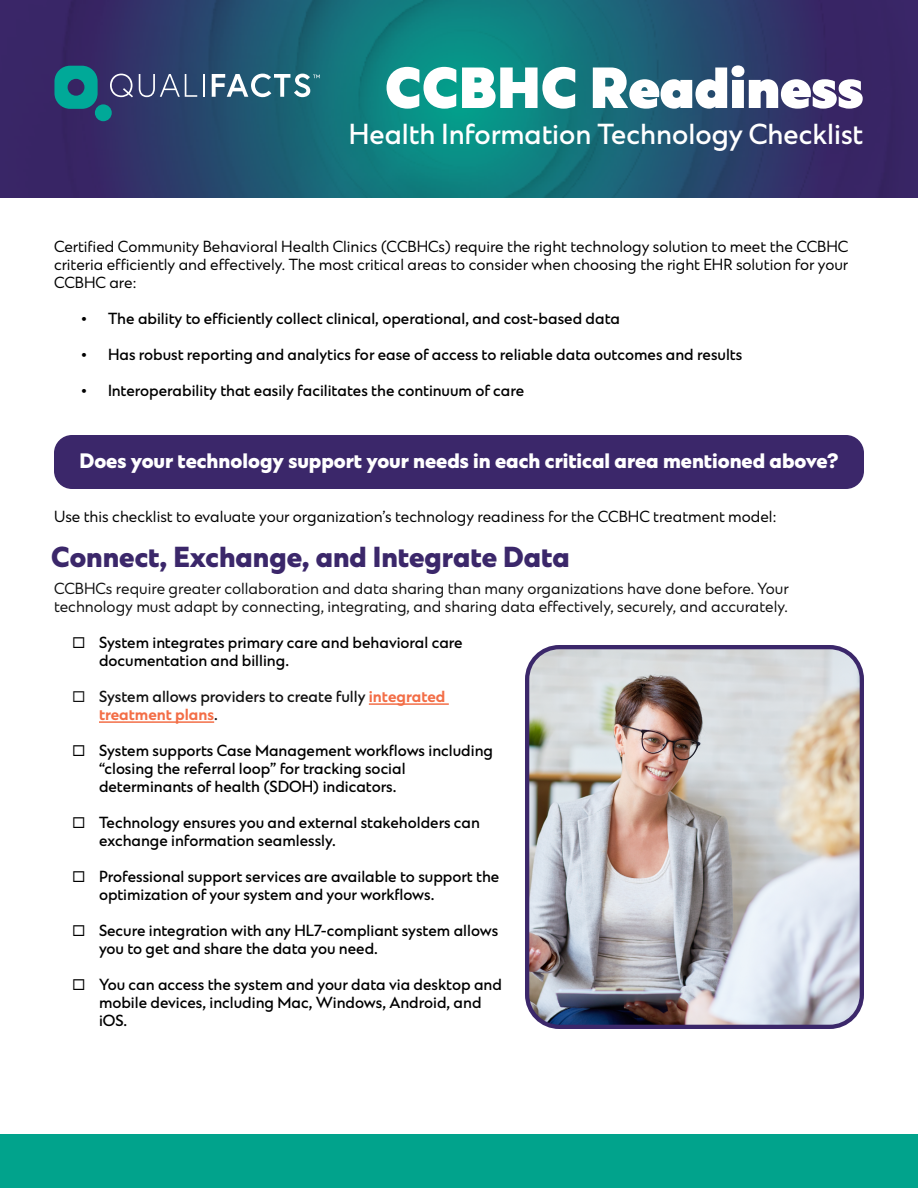
<style>
.page{position:relative;width:918px;height:1188px;background:#fff}
.page>*{position:absolute;margin:0;border:0;box-sizing:border-box;transform-origin:0 0}
.t1{font:900 54px "Ekster";color:#fff}
.t2{font:500 27px "Ekster";color:#fff}
.t3{font:800 27px "Ekster";color:#3b276a}
.t4{font:800 19.5px "Ekster";color:#fff}
.t5{font:500 15px/18px "Ekster";color:#000}
.t6{font:15px/18px "Ekster";color:#000;text-align:justify}
.t7{font:15px/18px "Ekster";color:#111}
.t8{font:500 15px/18px "Ekster";color:#111}
.s1{font-weight:700;color:#f36e47}
</style>
<div class="page">
<img style="left:0;top:0;width:918px;height:198px">
<div style="left:0;top:1134px;width:918px;height:54px;background:#01a38c"></div>
<svg style="left:110px;top:74px;width:23px;height:23px"></svg>
<svg style="left:139px;top:74px;width:58px;height:23px"></svg>
<svg style="left:203px;top:74px;width:1px;height:23px"></svg>
<svg style="left:212px;top:74px;width:108px;height:23px"></svg>
<svg style="left:54px;top:66px;width:44px;height:43px;background:#0d888b"></svg>
<div style="left:95px;top:104px;width:17px;height:17px;background:#00a998;border-radius:50%"></div>
<div style="left:54px;top:435px;width:810px;height:54px;background:#3b276a;border-radius:18px"></div>
<hr style="left:369px;top:703px;width:80px;height:2px;background:#f36e47">
<hr style="left:99px;top:721px;width:115px;height:2px;background:#f36e47">
<img style="left:530px;top:650px;width:329px;height:374px">
<div style="left:525px;top:645px;width:339px;height:384px;border:4px solid #3b276a;border-radius:32px"></div>
<h1 class="t1" style="left:385px;top:53px;width:480px">CCBHC Readiness</h1>
<h2 class="t2" style="left:349px;top:118px;width:516px">Health Information Technology Checklist</h2>
<p class="t6" style="left:54px;top:238px;width:796px">Certified Community Behavioral Health Clinics (CCBHCs) require the right technology solution to meet the CCBHC criteria efficiently and effectively. The most critical areas to consider when choosing the right EHR solution for your CCBHC are:</p>
<p class="t5" style="left:81px;top:310px;width:541px">• The ability to efficiently collect clinical, operational, and cost-based data</p>
<p class="t5" style="left:81px;top:346px;width:663px">• Has robust reporting and analytics for ease of access to reliable data outcomes and results</p>
<p class="t5" style="left:81px;top:382px;width:445px">• Interoperability that easily facilitates the continuum of care</p>
<h3 class="t4" style="left:79px;top:449px;width:761px">Does your technology support your needs in each critical area mentioned above?</h3>
<p class="t6" style="left:54px;top:508px;width:724px">Use this checklist to evaluate your organization’s technology readiness for the CCBHC treatment model:</p>
<h2 class="t3" style="left:51px;top:541px;width:520px">Connect, Exchange, and Integrate Data</h2>
<p class="t7" style="left:54px;top:580px;width:736px">CCBHCs require greater collaboration and data sharing than many organizations have done before. Your technology must adapt by connecting, integrating, and sharing data effectively, securely, and accurately.</p>
<p class="t5" style="left:99px;top:634px;width:365px">System integrates primary care and behavioral care documentation and billing.</p>
<p class="t8" style="left:99px;top:688px;width:348px">System allows providers to create fully <span class="s1">integrated treatment plans</span>.</p>
<p class="t5" style="left:99px;top:742px;width:396px">System supports Case Management workflows including “closing the referral loop” for tracking social determinants of health (SDOH) indicators.</p>
<p class="t5" style="left:99px;top:814px;width:383px">Technology ensures you and external stakeholders can exchange information seamlessly.</p>
<p class="t5" style="left:99px;top:868px;width:402px">Professional support services are available to support the optimization of your system and your workflows.</p>
<p class="t5" style="left:99px;top:922px;width:401px">Secure integration with any HL7-compliant system allows you to get and share the data you need.</p>
<p class="t5" style="left:99px;top:976px;width:405px">You can access the system and your data via desktop and mobile devices, including Mac, Windows, Android, and iOS.</p>
</div>
